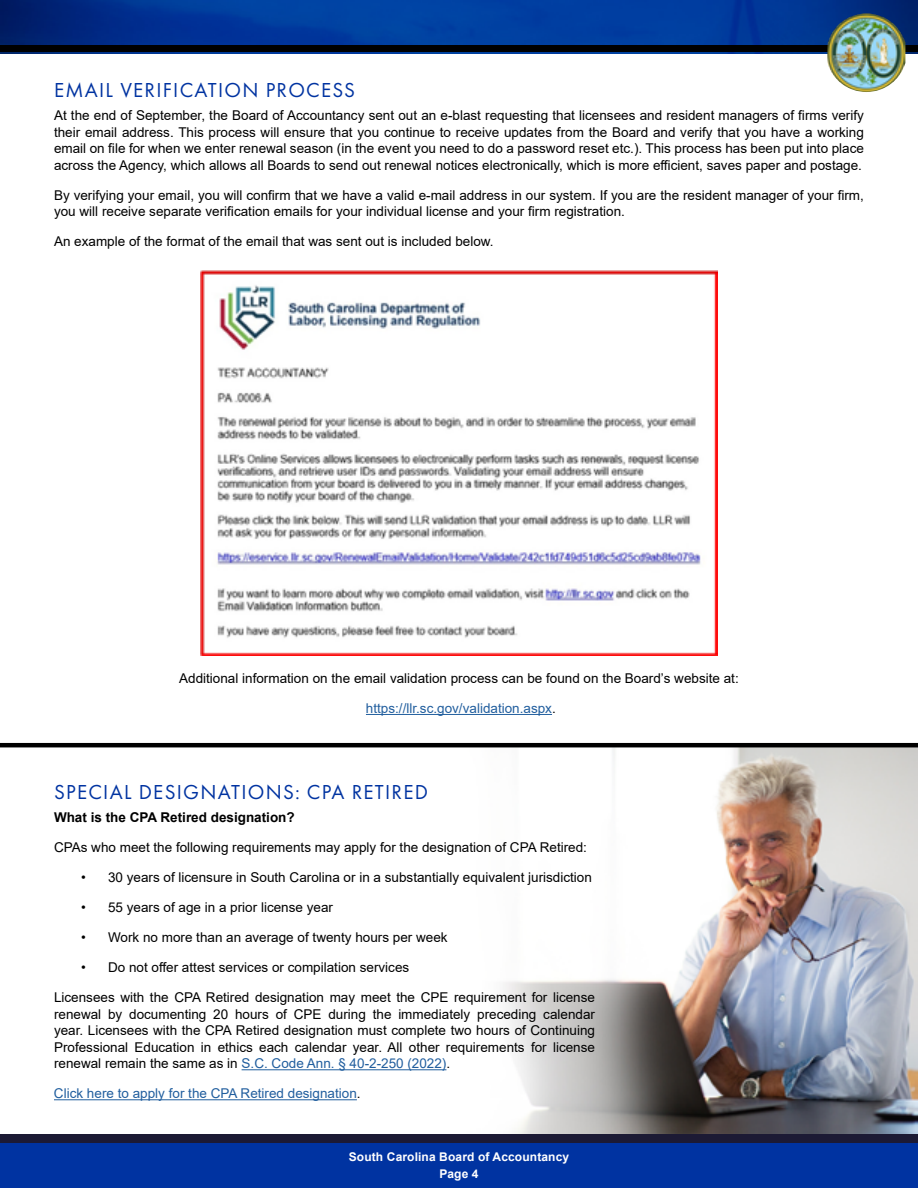
<style>
.page{position:relative;width:918px;height:1188px;background:#fff}
.page>*{position:absolute;margin:0;border:0;box-sizing:border-box;transform-origin:0 0}
.t1{font:21px "Futura PT";letter-spacing:.06em;color:#0033a1}
.t2{font:13.5px/16.5px "Arial";color:#000;text-align:justify}
.t3{font:13.5px "Arial";color:#215e9e}
.t4{font:700 13.5px "Arial";color:#000}
.t5{font:700 12px/16.5px "Arial";letter-spacing:.01em;color:#fff;text-align:center}
.s1{color:#000}
.s2{color:#215e9e}
</style>
<div class="page">
<img style="left:0;top:747px;width:918px;height:387px">
<img style="left:200px;top:270px;width:518px;height:386px">
<hr style="left:366px;top:714px;width:186px;height:1px;background:#215e9e">
<hr style="left:242px;top:1069px;width:204px;height:1px;background:#215e9e">
<hr style="left:54px;top:1099px;width:303px;height:1px;background:#215e9e">
<hr style="left:0;top:743px;width:918px;height:4px;background:#000">
<div style="left:0;top:1143px;width:918px;height:45px;background:#0033a1"></div>
<div style="left:0;top:1134px;width:918px;height:9px;background:#1c1a34"></div>
<img style="left:0;top:0;width:918px;height:54px">
<div style="left:0;top:46px;width:918px;height:6px;background:#000"></div>
<img style="left:827px;top:13px;width:78px;height:79px">
<h1 class="t1" style="left:54px;top:78px;width:302px">EMAIL VERIFICATION PROCESS</h1>
<p class="t2" style="left:54px;top:107px;width:811px">At the end of September, the Board of Accountancy sent out an e-blast requesting that licensees and resident managers of firms verify their email address. This process will ensure that you continue to receive updates from the Board and verify that you have a working email on file for when we enter renewal season (in the event you need to do a password reset etc.). This process has been put into place across the Agency, which allows all Boards to send out renewal notices electronically, which is more efficient, saves paper and postage.</p>
<p class="t2" style="left:54px;top:187px;width:811px">By verifying your email, you will confirm that we have a valid e-mail address in our system. If you are the resident manager of your firm, you will receive separate verification emails for your individual license and your firm registration.</p>
<p class="t2" style="left:54px;top:233px;width:441px">An example of the format of the email that was sent out is included below.</p>
<p class="t2" style="left:179px;top:670px;width:561px">Additional information on the email validation process can be found on the Board’s website at:</p>
<p class="t3" style="left:366px;top:699px;width:191px">https://llr.sc.gov/validation.aspx<span class="s1">.</span></p>
<h1 class="t1" style="left:54px;top:780px;width:375px">SPECIAL DESIGNATIONS: CPA RETIRED</h1>
<p class="t4" style="left:54px;top:808px;width:242px">What is the CPA Retired designation?</p>
<p class="t2" style="left:54px;top:839px;width:535px">CPAs who meet the following requirements may apply for the designation of CPA Retired:</p>
<p class="t2" style="left:81px;top:869px;width:512px">• 30 years of licensure in South Carolina or in a substantially equivalent jurisdiction</p>
<p class="t2" style="left:81px;top:899px;width:254px">• 55 years of age in a prior license year</p>
<p class="t2" style="left:81px;top:929px;width:368px">• Work no more than an average of twenty hours per week</p>
<p class="t2" style="left:81px;top:959px;width:330px">• Do not offer attest services or compilation services</p>
<p class="t2" style="left:54px;top:989px;width:543px">Licensees with the CPA Retired designation may meet the CPE requirement for license renewal by documenting 20 hours of CPE during the immediately preceding calendar year. Licensees with the CPA Retired designation must complete two hours of Continuing Professional Education in ethics each calendar year. All other requirements for license renewal remain the same as in <span class="s2">S.C. Code Ann. § 40-2-250 (2022)</span>.</p>
<p class="t3" style="left:54px;top:1084px;width:308px">Click here to apply for the CPA Retired designation<span class="s1">.</span></p>
<p class="t5" style="left:349px;top:1149px;width:222px">South Carolina Board of Accountancy<br>Page 4</p>
</div>
